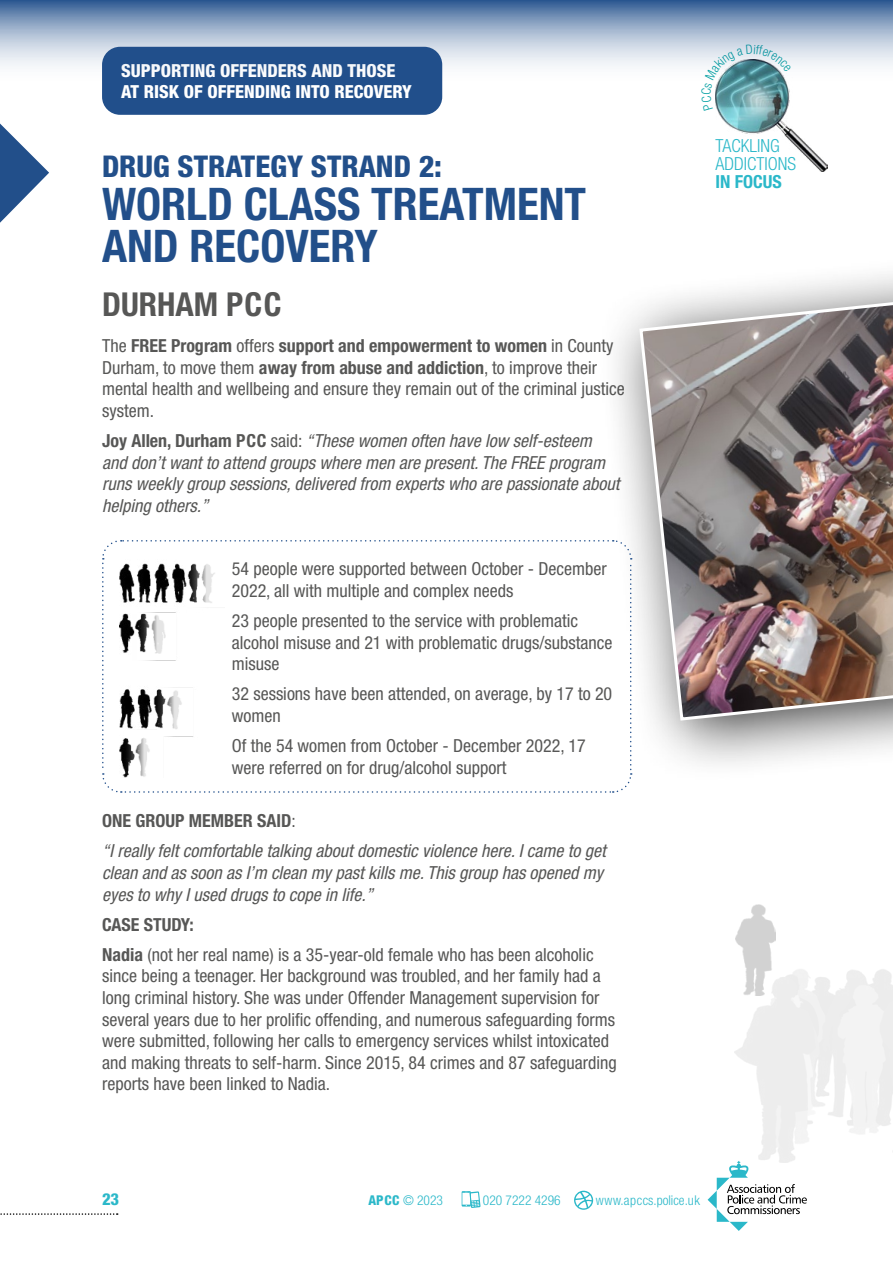
<style>
.page{position:relative;width:893px;height:1263px;background:#fff}
.page>*{position:absolute;margin:0;border:0;box-sizing:border-box;transform-origin:0 0}
.t1{font:700 condensed 45px/42px "Helvetica Neue LT Std";color:#224f8a}
.PCC_Heading{font:700 condensed 33px "Helvetica Neue LT Std";color:#575756}
.t2{font:800 condensed 30px "Helvetica Neue LT Std";color:#224f8a}
.body{font:condensed 18px/21.6px "Helvetica Neue LT Std";color:#575756}
.body-2{font:italic condensed 18px/21.6px "Helvetica Neue LT Std";color:#575756}
.t3{font:800 condensed 18px/21.6px "Helvetica Neue LT Std";color:#fff}
.body-3{font:700 condensed 18px "Helvetica Neue LT Std";color:#575756}
.t4{font:300 condensed 18px/18px "Helvetica Neue LT Std";color:#2bb8c9}
.t5{font:700 condensed 18px "Helvetica Neue LT Std";color:#2bb8c9}
.t6{font:800 condensed 16.5px "Helvetica Neue LT Std";color:#2bb8c9}
.t7{font:300 condensed 13.5px "Helvetica Neue LT Std";color:#2bb8c9}
.t8{font:300 condensed 13.5px "Helvetica Neue LT Std";letter-spacing:.02em;color:#2bb8c9}
.s1{font-weight:700}
.s2{font-weight:700;font-style:normal}
.s3{font-style:normal}
.s4{font-weight:400}
.s5{font-weight:800}
</style>
<div class="page">
<svg style="left:708px;top:1162px;width:99px;height:69px"></svg>
<svg style="left:574px;top:1191px;width:19px;height:19px"></svg>
<svg style="left:462px;top:1191px;width:19px;height:17px"></svg>
<img style="left:718px;top:111px;width:109px;height:60px">
<img style="left:736px;top:905px;width:40px;height:60px">
<img style="left:734px;top:965px;width:159px;height:197px">
<div style="left:102px;top:47px;width:340px;height:68px;background:#214f8b;border-radius:18px"></div>
<div style="left:597px;top:256px;width:296px;height:526px;background:#000;opacity:.75"></div>
<img style="left:638px;top:296px;width:255px;height:426px">
<svg style="left:102px;top:539px;width:530px;height:254px"></svg>
<img style="left:120px;top:560px;width:104px;height:218px">
<svg style="left:0;top:0;width:893px;height:85px"></svg>
<svg style="left:0;top:124px;width:49px;height:99px"></svg>
<svg style="left:0;top:1213px;width:118px;height:2px"></svg>
<svg style="left:701px;top:44px;width:90px;height:67px"></svg>
<p class="t3" style="left:121px;top:59px;width:292px">SUPPORTING OFFENDERS AND THOSE<br>AT RISK OF OFFENDING INTO RECOVERY</p>
<h3 class="t2" style="left:102px;top:147px;width:342px">DRUG STRATEGY STRAND 2:</h3>
<h1 class="t1" style="left:102px;top:182px;width:486px">WORLD CLASS TREATMENT<br>AND RECOVERY</h1>
<h3 class="PCC_Heading" style="left:102px;top:284px;width:181px">DURHAM PCC</h3>
<p class="body" style="left:102px;top:335px;width:524px">The <span class="s1">FREE Program</span> offers <span class="s1">support and empowerment to women</span> in County Durham, to move them <span class="s1">away from abuse and addiction</span>, to improve their mental health and wellbeing and ensure they remain out of the criminal justice system.</p>
<p class="body-2" style="left:102px;top:430px;width:519px"><span class="s2">Joy Allen, Durham PCC</span> <span class="s3">said:</span> “These women often have low self-esteem and don’t want to attend groups where men are present. The FREE program runs weekly group sessions, delivered from experts who are passionate about helping others.”</p>
<p class="body" style="left:232px;top:558px;width:377px">54 people were supported between October - December<br>2022, all with multiple and complex needs</p>
<p class="body" style="left:232px;top:610px;width:382px">23 people presented to the service with problematic alcohol misuse and 21 with problematic drugs/substance misuse</p>
<p class="body" style="left:232px;top:683px;width:382px">32 sessions have been attended, on average, by 17 to 20 women</p>
<p class="body" style="left:232px;top:735px;width:355px">Of the 54 women from October - December 2022, 17 were referred on for drug/alcohol support</p>
<p class="body-3" style="left:102px;top:810px;width:195px">ONE GROUP MEMBER SAID<span class="s4">:</span></p>
<p class="body-2" style="left:102px;top:840px;width:505px">“I really felt comfortable talking about domestic violence here. I came to get clean and as soon as I’m clean my past kills me. This group has opened my eyes to why I used drugs to cope in life.”</p>
<p class="body-3" style="left:102px;top:913px;width:93px">CASE STUDY:</p>
<p class="body" style="left:102px;top:943px;width:516px"><span class="s1">Nadia</span> (not her real name) is a 35-year-old female who has been alcoholic since being a teenager. Her background was troubled, and her family had a long criminal history. She was under Offender Management supervision for several years due to her prolific offending, and numerous safeguarding forms were submitted, following her calls to emergency services whilst intoxicated and making threats to self-harm. Since 2015, 84 crimes and 87 safeguarding reports have been linked to Nadia.</p>
<p class="t4" style="left:715px;top:136px;width:82px">TACKLING<br>ADDICTIONS</p>
<p class="t5" style="left:715px;top:171px;width:68px">IN FOCUS</p>
<p class="t6" style="left:102px;top:1188px;width:19px">23</p>
<p class="t7" style="left:483px;top:1192px;width:79px">020 7222 4296</p>
<p class="t7" style="left:368px;top:1192px;width:76px"><span class="s5">APCC</span> © 2023</p>
<p class="t8" style="left:596px;top:1192px;width:106px">www.apccs.police.uk</p>
</div>
